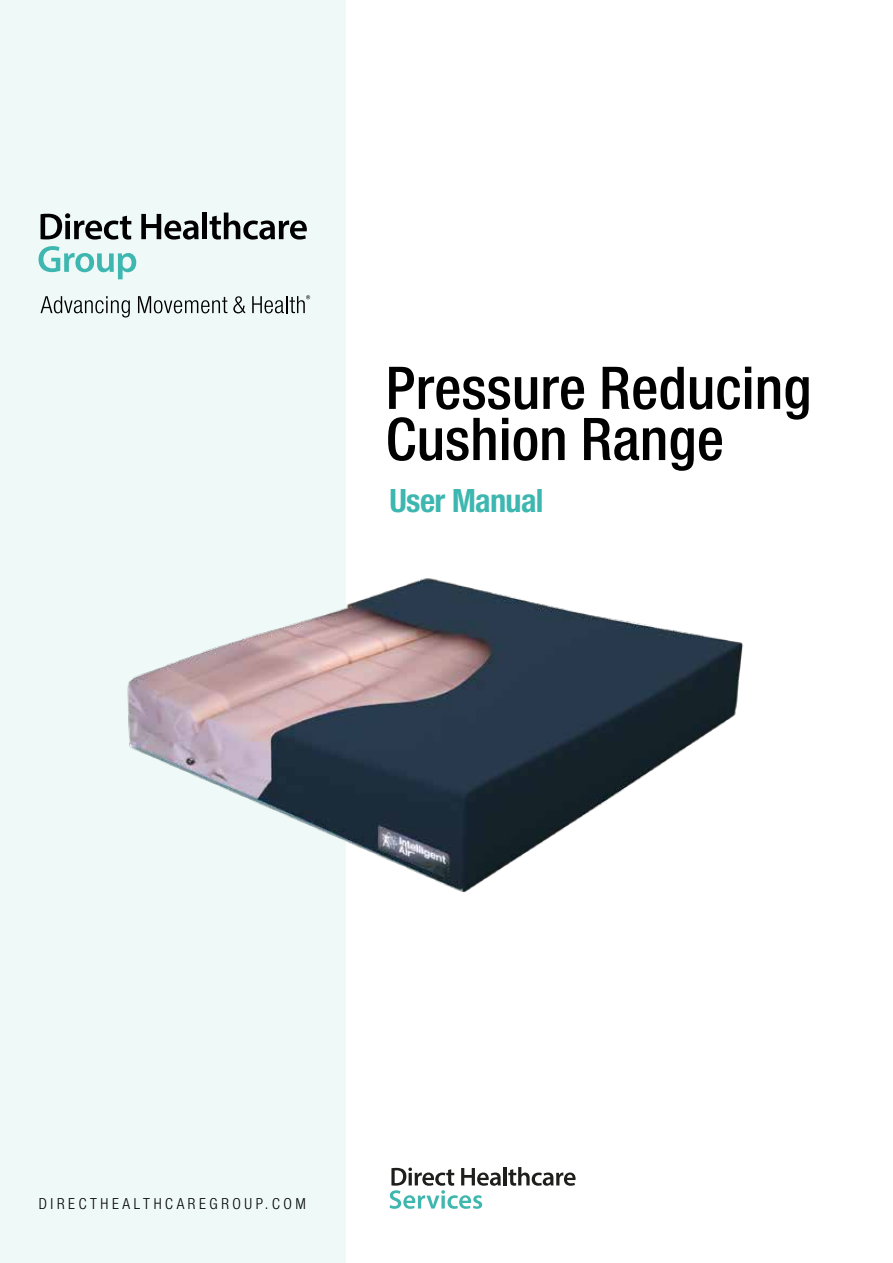
<style>
.page{position:relative;width:893px;height:1263px;background:#fff}
.page>*{position:absolute;margin:0;border:0;box-sizing:border-box;transform-origin:0 0}
.t1{font:63.15px/51.2px "Helvetica Neue H67";color:#000}
.t2{font:34.5px "Helvetica Neue H77";letter-spacing:-.02em;color:#3db7b0}
.t3{font:16.35px "Helvetica Neue H47";letter-spacing:.22em;color:#000}
</style>
<div class="page">
<div style="left:0;top:0;width:346px;height:1263px;background:#eff9f8"></div>
<hr style="left:503px;top:1167px;width:4px;height:18px;background:#1e1e1c">
<svg style="left:508px;top:1167px;width:68px;height:19px"></svg>
<svg style="left:390px;top:1167px;width:111px;height:42px"></svg>
<svg style="left:41px;top:213px;width:90px;height:27px"></svg>
<svg style="left:141px;top:214px;width:58px;height:26px"></svg>
<div style="left:202px;top:213px;width:5px;height:26px;background:#000"></div>
<svg style="left:210px;top:213px;width:97px;height:27px"></svg>
<svg style="left:38px;top:246px;width:98px;height:33px"></svg>
<svg style="left:41px;top:296px;width:89px;height:21px"></svg>
<svg style="left:138px;top:296px;width:89px;height:17px"></svg>
<svg style="left:233px;top:296px;width:13px;height:17px"></svg>
<svg style="left:252px;top:295px;width:58px;height:18px"></svg>
<img style="left:127px;top:578px;width:617px;height:315px">
<p class="t1" style="left:386px;top:367px;width:427px">Pressure Reducing<br>Cushion Range</p>
<p class="t2" style="left:390px;top:477px;width:156px">User Manual</p>
<p class="t3" style="left:39px;top:1192px;width:269px">DIRECTHEALTHCAREGROUP.COM</p>
</div>
